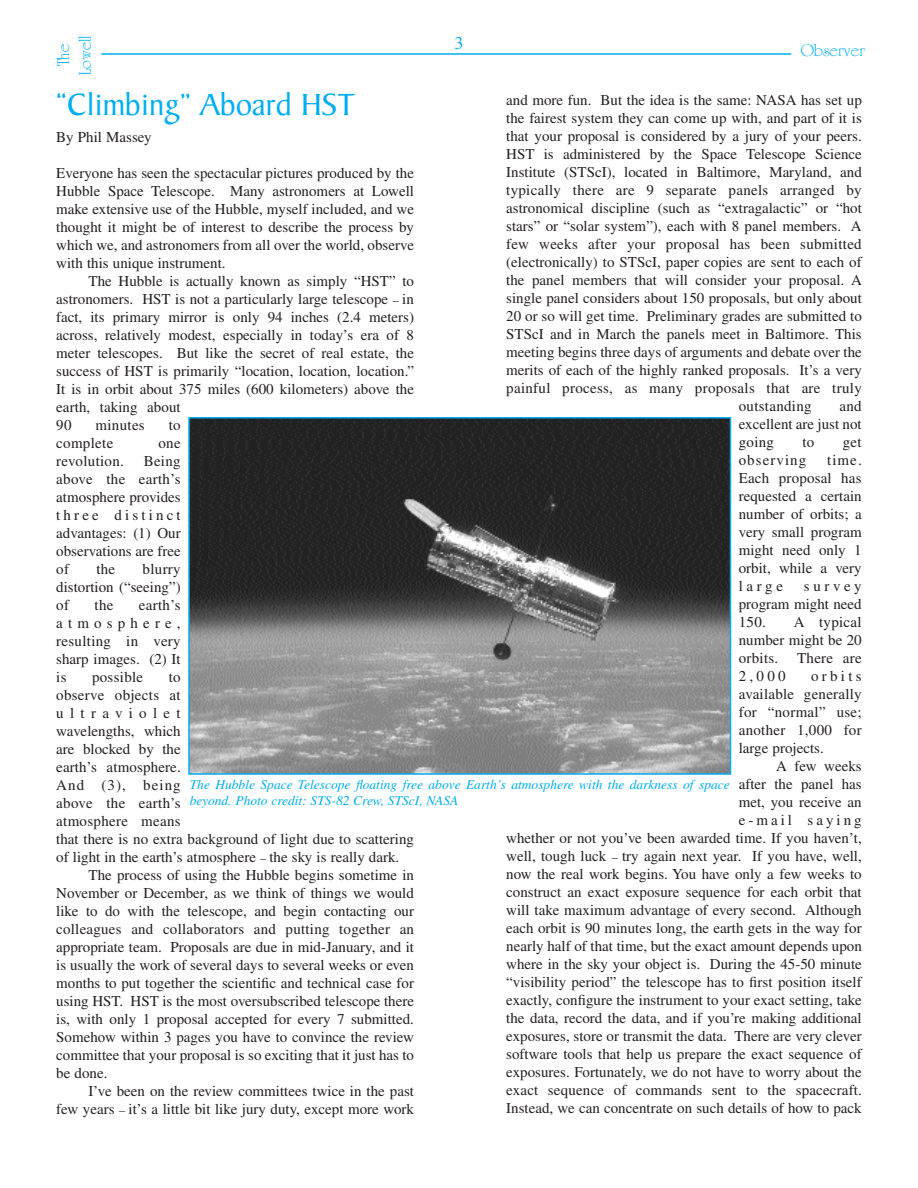
<style>
.page{position:relative;width:918px;height:1188px;background:#fff}
.page>*{position:absolute;margin:0;border:0;box-sizing:border-box;transform-origin:0 0}
.t1{font:33px "Baker Signet";color:#00aeef}
.t2{font:18px/21.6px "University Roman";color:#00aeef;text-align:center}
.t3{font:18px "Times";color:#00aeef}
.t4{font:15px/18px "Times";color:#231f20;text-align:justify}
.t5{font:15px "Times";letter-spacing:.02em;color:#231f20}
.t6{font:15px "Times";letter-spacing:.07em;color:#231f20}
.t7{font:15px "Times";letter-spacing:.42em;color:#231f20}
.t8{font:italic 13.5px/16.2px "Times";color:#00aeef}
.s1{font-size:12px}
</style>
<div class="page">
<hr style="left:101px;top:53px;width:690px;height:2px;background:#00aeef">
<svg style="left:731px;top:432px;width:1px;height:61px"></svg>
<img style="left:191px;top:420px;width:537px;height:352px">
<div style="left:188px;top:417px;width:543px;height:358px;border:2px solid #00aeef"></div>
<p class="t2" style="left:52px;top:75px;width:41px;rotate:-90deg">The<br>Lowell</p>
<p class="t2" style="left:801px;top:39px;width:66px">Observer</p>
<p class="t3" style="left:454px;top:36px;width:10px">3</p>
<h1 class="t1" style="left:56px;top:91px;width:301px">“Climbing” Aboard HST</h1>
<p class="t4" style="left:56px;top:129px;width:97px">By Phil Massey</p>
<p class="t4" style="left:56px;top:165px;width:359px">Everyone has seen the spectacular pictures produced by the Hubble Space Telescope. Many astronomers at Lowell make extensive use of the Hubble, myself included, and we thought it might be of interest to describe the process by which we, and astronomers from all over the world, observe with this unique instrument.</p>
<p class="t4" style="left:56px;top:273px;width:359px;text-align:left;text-indent:32px">The Hubble is actually known as simply “HST” to astronomers. HST is not a particularly large telescope <span class="s1">–</span> in fact, its primary mirror is only 94 inches (2.4 meters) across, relatively modest, especially in today’s era of 8 meter telescopes. But like the secret of real estate, the success of HST is primarily “location, location, location.” It is in orbit about 375 miles (600 kilometers) above the earth, taking about<br>90</p>
<p class="t4" style="left:506px;top:92px;width:357px">and more fun. But the idea is the same: NASA has set up</p>
<p class="t4" style="left:506px;top:110px;width:357px">the fairest system they can come up with, and part of it is</p>
<p class="t4" style="left:506px;top:128px;width:357px">that your proposal is considered by a jury of your peers.</p>
<p class="t4" style="left:506px;top:146px;width:357px">HST is administered by the Space Telescope Science</p>
<p class="t4" style="left:506px;top:164px;width:357px">Institute (STScI), located in Baltimore, Maryland, and</p>
<p class="t5" style="left:506px;top:185px;width:357px">typically there are 9 separate panels arranged by</p>
<p class="t4" style="left:506px;top:200px;width:357px">astronomical discipline (such as “extragalactic” or “hot</p>
<p class="t4" style="left:506px;top:218px;width:357px">stars” or “solar system”), each with 8 panel members. A</p>
<p class="t5" style="left:506px;top:239px;width:357px">few weeks after your proposal has been submitted</p>
<p class="t4" style="left:506px;top:254px;width:357px">(electronically) to STScI, paper copies are sent to each of</p>
<p class="t4" style="left:506px;top:272px;width:357px">the panel members that will consider your proposal. A</p>
<p class="t4" style="left:506px;top:290px;width:357px">single panel considers about 150 proposals, but only about</p>
<p class="t4" style="left:506px;top:308px;width:357px">20 or so will get time. Preliminary grades are submitted to</p>
<p class="t4" style="left:506px;top:326px;width:357px">STScI and in March the panels meet in Baltimore. This</p>
<p class="t4" style="left:506px;top:344px;width:357px">meeting begins three days of arguments and debate over the</p>
<p class="t4" style="left:506px;top:362px;width:357px">merits of each of the highly ranked proposals. It’s a very</p>
<p class="t5" style="left:506px;top:383px;width:357px">painful process, as many proposals that are truly</p>
<p class="t5" style="left:739px;top:401px;width:74px">outstanding</p>
<p class="t4" style="left:739px;top:398px;width:125px;text-indent:101px">and excellent are just not going</p>
<p class="t5" style="left:96px;top:419px;width:51px">minutes</p>
<p class="t4" style="left:169px;top:417px;width:13px">to</p>
<p class="t5" style="left:56px;top:437px;width:59px">complete</p>
<p class="t4" style="left:158px;top:435px;width:24px">one</p>
<p class="t5" style="left:56px;top:455px;width:69px">revolution.</p>
<p class="t4" style="left:802px;top:434px;width:13px">to</p>
<p class="t4" style="left:843px;top:434px;width:20px">get</p>
<p class="t6" style="left:739px;top:455px;width:69px">observing</p>
<p class="t4" style="left:739px;top:452px;width:125px;text-indent:88px">time.<br>Each proposal has requested a certain number of orbits; a very small program might need only 1 orbit, while a very large</p>
<p class="t4" style="left:56px;top:453px;width:126px;text-indent:87px">Being above the earth’s atmosphere provides three distinct advantages: (1) Our observations are free of</p>
<p class="t4" style="left:56px;top:561px;width:126px;text-indent:86px">blurry distortion (“seeing”) of</p>
<p class="t4" style="left:96px;top:561px;width:20px">the</p>
<p class="t4" style="left:739px;top:578px;width:125px;text-indent:65px">survey program might need 150.</p>
<p class="t4" style="left:56px;top:597px;width:126px;text-indent:83px">earth’s atmosphere, resulting in very sharp images. (2) It is</p>
<p class="t4" style="left:95px;top:597px;width:20px">the</p>
<p class="t4" style="left:739px;top:614px;width:125px;text-indent:55px">A typical number might be 20 orbits.</p>
<p class="t5" style="left:797px;top:653px;width:66px">There are</p>
<p class="t4" style="left:739px;top:668px;width:125px;text-indent:72px">orbits available generally for “normal” use; another 1,000 for large projects.</p>
<p class="t4" style="left:506px;top:758px;width:357px;text-align:right">A few weeks<br>after the panel has<br>met, you receive an<br>e-mail saying<br>whether or not you’ve been awarded time. If you haven’t, well, tough luck <span class="s1">–</span> try again next year. If you have, well, now the real work begins. You have only a few weeks to construct an exact exposure sequence for each orbit that will take maximum advantage of every second. Although each orbit is 90 minutes long, the earth gets in the way for nearly half of that time, but the exact amount depends upon where in the sky your object is. During the 45-50 minute “visibility period” the telescope has to first position itself exactly, configure the instrument to your exact setting, take the data, record the data, and if you’re making additional exposures, store or transmit the data. There are very clever software tools that help us prepare the exact sequence of exposures. Fortunately, we do not have to worry about the exact sequence of commands sent to the spacecraft.<br>Instead, we can concentrate on such details of how to pack</p>
<p class="t4" style="left:739px;top:668px;width:48px">2,000</p>
<p class="t5" style="left:92px;top:671px;width:53px">possible</p>
<p class="t4" style="left:169px;top:669px;width:13px">to</p>
<p class="t5" style="left:56px;top:689px;width:126px">observe objects at</p>
<p class="t7" style="left:56px;top:707px;width:126px">ultraviolet</p>
<p class="t4" style="left:56px;top:723px;width:126px">wavelengths, which</p>
<p class="t4" style="left:56px;top:741px;width:126px">are blocked by the</p>
<p class="t4" style="left:56px;top:759px;width:126px">earth’s atmosphere.</p>
<p class="t6" style="left:56px;top:779px;width:126px">And (3), being</p>
<p class="t5" style="left:56px;top:797px;width:126px">above the earth’s</p>
<p class="t5" style="left:56px;top:815px;width:126px">atmosphere means</p>
<p class="t4" style="left:56px;top:831px;width:359px">that there is no extra background of light due to scattering</p>
<p class="t4" style="left:56px;top:849px;width:345px">of light in the earth’s atmosphere <span class="s1">–</span> the sky is really dark.</p>
<p class="t4" style="left:89px;top:867px;width:327px">The process of using the Hubble begins sometime in</p>
<p class="t4" style="left:56px;top:885px;width:359px">November or December, as we think of things we would</p>
<p class="t4" style="left:56px;top:903px;width:359px">like to do with the telescope, and begin contacting our</p>
<p class="t4" style="left:56px;top:921px;width:359px">colleagues and collaborators and putting together an</p>
<p class="t4" style="left:56px;top:939px;width:359px">appropriate team. Proposals are due in mid-January, and it</p>
<p class="t4" style="left:56px;top:957px;width:359px">is usually the work of several days to several weeks or even</p>
<p class="t4" style="left:56px;top:975px;width:359px">months to put together the scientific and technical case for</p>
<p class="t4" style="left:56px;top:993px;width:359px">using HST. HST is the most oversubscribed telescope there</p>
<p class="t4" style="left:56px;top:1011px;width:359px">is, with only 1 proposal accepted for every 7 submitted.</p>
<p class="t4" style="left:56px;top:1029px;width:359px">Somehow within 3 pages you have to convince the review</p>
<p class="t4" style="left:56px;top:1047px;width:359px">committee that your proposal is so exciting that it just has to</p>
<p class="t4" style="left:56px;top:1065px;width:53px">be done.</p>
<p class="t4" style="left:89px;top:1083px;width:327px">I’ve been on the review committees twice in the past</p>
<p class="t4" style="left:56px;top:1101px;width:359px">few years <span class="s1">–</span> it’s a little bit like jury duty, except more work</p>
<p class="t8" style="left:190px;top:778px;width:542px">The Hubble Space Telescope floating free above Earth’s atmosphere with the darkness of space beyond. Photo credit: STS-82 Crew, STScI, NASA</p>
</div>
